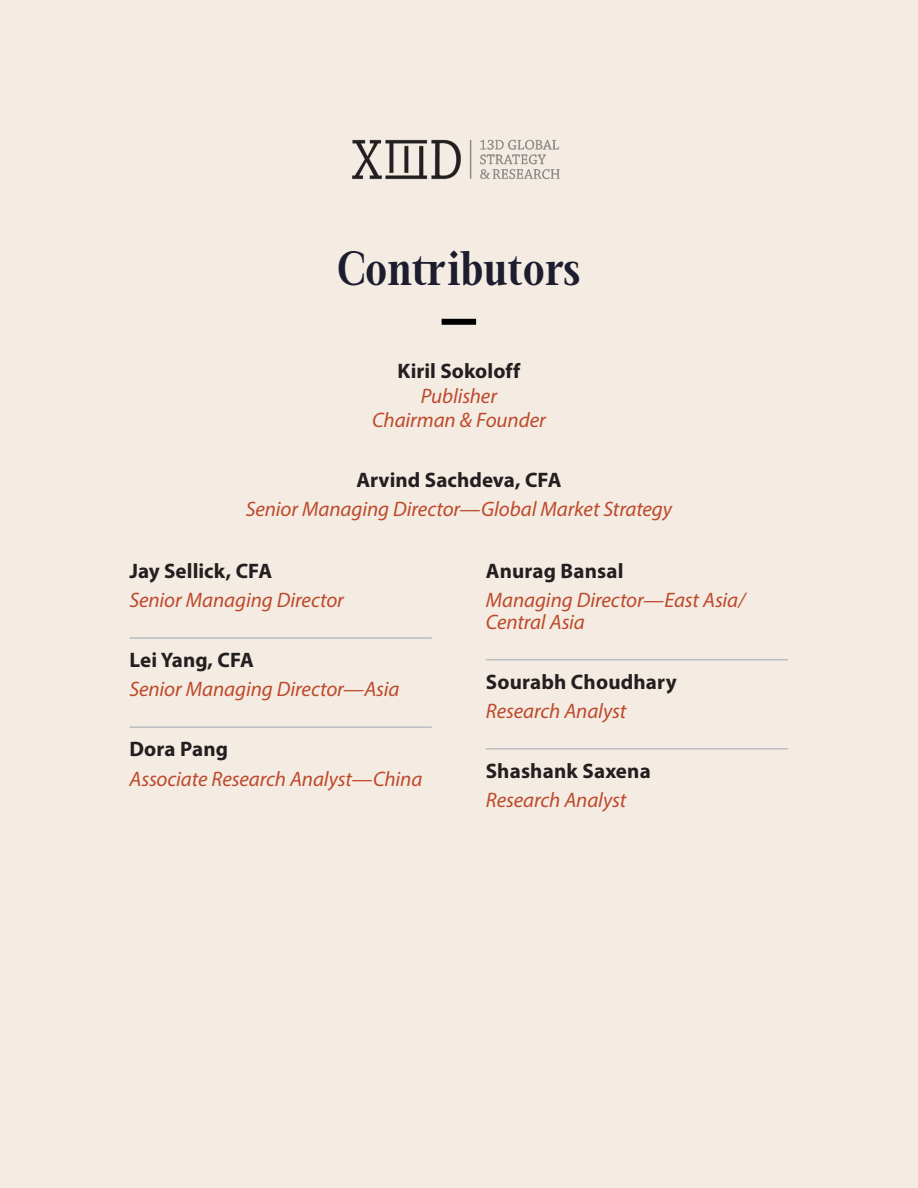
<style>
.page{position:relative;width:918px;height:1188px;background:#f4ece3}
.page>*{position:absolute;margin:0;border:0;box-sizing:border-box;transform-origin:0 0}
.t1{font:600 48px "Magneta Condensed";letter-spacing:.01em;color:#1d1d2f}
.t2{font:italic 21px/21.6px "Myriad Pro";letter-spacing:-.005em;color:#be492b}
.t3{font:700 21px "Myriad Pro";letter-spacing:.005em;color:#231f20}
</style>
<div class="page">
<hr style="left:129px;top:637px;width:303px;height:2px;background:#bcbdc0">
<hr style="left:129px;top:726px;width:303px;height:2px;background:#bcbdc0">
<img style="left:352px;top:139px;width:208px;height:41px">
<hr style="left:486px;top:659px;width:302px;height:1px;background:#bcbdc0">
<hr style="left:486px;top:748px;width:302px;height:2px;background:#bcbdc0">
<div style="left:442px;top:319px;width:34px;height:6px;background:#000"></div>
<h1 class="t1" style="left:338px;top:235px;width:244px">Contributors</h1>
<p class="t3" style="left:398px;top:357px;width:124px">Kiril Sokoloff</p>
<p class="t2" style="left:372px;top:383px;width:175px;line-height:24.6px;text-align:center">Publisher<br>Chairman &amp; Founder</p>
<p class="t3" style="left:356px;top:466px;width:207px">Arvind Sachdeva, CFA</p>
<p class="t2" style="left:246px;top:498px;width:428px">Senior Managing Director—Global Market Strategy</p>
<p class="t3" style="left:129px;top:557px;width:144px">Jay Sellick, CFA</p>
<p class="t2" style="left:129px;top:589px;width:216px">Senior Managing Director</p>
<p class="t3" style="left:129px;top:647px;width:126px">Lei Yang, CFA</p>
<p class="t2" style="left:129px;top:678px;width:272px">Senior Managing Director—Asia</p>
<p class="t3" style="left:129px;top:736px;width:100px">Dora Pang</p>
<p class="t2" style="left:129px;top:767px;width:294px">Associate Research Analyst—China</p>
<p class="t3" style="left:486px;top:557px;width:139px">Anurag Bansal</p>
<p class="t2" style="left:486px;top:589px;width:261px">Managing Director—East Asia/<br>Central Asia</p>
<p class="t3" style="left:486px;top:668px;width:192px">Sourabh Choudhary</p>
<p class="t2" style="left:486px;top:700px;width:142px">Research Analyst</p>
<p class="t3" style="left:486px;top:757px;width:166px">Shashank Saxena</p>
<p class="t2" style="left:486px;top:789px;width:142px">Research Analyst</p>
</div>
